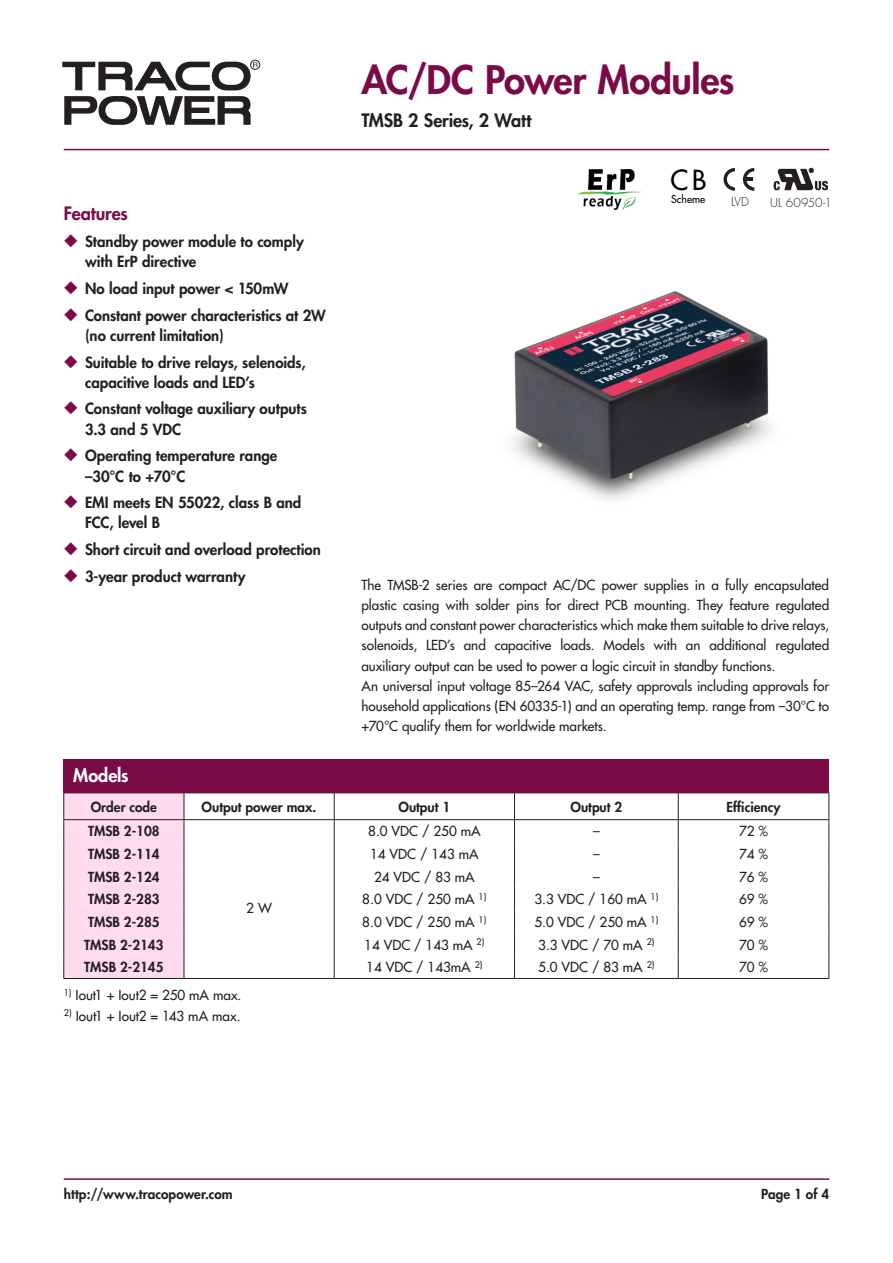
<style>
.page{position:relative;width:893px;height:1263px;background:#fff}
.page>*{position:absolute;margin:0;border:0;box-sizing:border-box;transform-origin:0 0}
.t1{font:800 38.25px "Futura";letter-spacing:-.015em;color:#7b0b46}
.t2{font:27px "Futura";color:#000001}
.t3{font:800 18px "Futura";letter-spacing:-.01em;color:#231f20}
.Features_Heavy{font:800 18px "Futura";letter-spacing:-.01em;color:#7b0b46}
.t4{font:800 18px "Futura";letter-spacing:-.005em;color:#fff}
.Features_Heavy-2{font:800 15px/20.2px "Futura";color:#231f20}
.Text_medium{font:13.5px/20.2px "Futura";color:#231f20;text-align:justify}
.Tabelle_Heavy{font:13.5px "Futura";color:#231f20}
.Tabelle_Heavy-2{font:800 13.5px "Futura";color:#231f20}
.Text_light{font:300 12px "Futura";letter-spacing:.005em;color:#231f20}
.t5{font:10.5px "Futura";color:#000001}
.s1{color:#7b0b46}
</style>
<div class="page">
<div style="left:250px;top:60px;width:10px;height:10px;border:1px solid #231f20;border-radius:50%"></div>
<svg style="left:64px;top:96px;width:187px;height:29px"></svg>
<svg style="left:62px;top:62px;width:196px;height:28px"></svg>
<hr style="left:64px;top:1178px;width:765px;height:2px;background:#7b0b46">
<hr style="left:64px;top:149px;width:765px;height:1px;background:#7b0b46">
<hr style="left:63px;top:792px;width:121px;height:1px;background:#231f20">
<hr style="left:184px;top:792px;width:150px;height:1px;background:#231f20">
<hr style="left:334px;top:792px;width:180px;height:1px;background:#231f20">
<hr style="left:514px;top:792px;width:164px;height:1px;background:#231f20">
<hr style="left:678px;top:792px;width:151px;height:1px;background:#231f20">
<svg style="left:514px;top:793px;width:1px;height:185px"></svg>
<svg style="left:678px;top:793px;width:1px;height:185px"></svg>
<svg style="left:829px;top:793px;width:1px;height:185px"></svg>
<hr style="left:63px;top:978px;width:121px;height:1px;background:#231f20">
<hr style="left:335px;top:978px;width:179px;height:1px;background:#231f20">
<hr style="left:514px;top:978px;width:164px;height:1px;background:#231f20">
<hr style="left:678px;top:978px;width:151px;height:1px;background:#231f20">
<div style="left:63px;top:793px;width:122px;height:185px;background:#ffdbed"></div>
<svg style="left:334px;top:793px;width:1px;height:185px"></svg>
<hr style="left:184px;top:978px;width:151px;height:1px;background:#231f20">
<hr style="left:64px;top:819px;width:120px;height:1px;background:#231f20">
<hr style="left:184px;top:819px;width:150px;height:1px;background:#231f20">
<hr style="left:334px;top:819px;width:180px;height:1px;background:#231f20">
<hr style="left:514px;top:819px;width:164px;height:1px;background:#231f20">
<hr style="left:678px;top:819px;width:151px;height:1px;background:#231f20">
<div style="left:63px;top:759px;width:766px;height:33px;background:#7b0b46"></div>
<svg style="left:774px;top:168px;width:53px;height:22px"></svg>
<svg style="left:724px;top:168px;width:11px;height:23px"></svg>
<svg style="left:743px;top:168px;width:11px;height:23px"></svg>
<img style="left:512px;top:291px;width:259px;height:209px">
<img style="left:577px;top:169px;width:65px;height:40px">
<p class="Features_Heavy" style="left:64px;top:202px;width:66px">Features</p>
<p class="Features_Heavy-2" style="left:85px;top:231px;width:220px;text-indent:-21px"><span class="s1">◆</span> Standby power module to comply with ErP directive</p>
<p class="Features_Heavy-2" style="left:64px;top:278px;width:226px"><span class="s1">◆</span> No load input power &lt; 150mW</p>
<p class="Features_Heavy-2" style="left:85px;top:305px;width:242px;text-indent:-21px"><span class="s1">◆</span> Constant power characteristics at 2W (no current limitation)</p>
<p class="Features_Heavy-2" style="left:85px;top:352px;width:222px;text-indent:-21px"><span class="s1">◆</span> Suitable to drive relays, selenoids, capacitive loads and LED’s</p>
<p class="Features_Heavy-2" style="left:85px;top:399px;width:223px;text-indent:-21px"><span class="s1">◆</span> Constant voltage auxiliary outputs<br>3.3 and 5 VDC</p>
<p class="Features_Heavy-2" style="left:85px;top:446px;width:194px;text-indent:-21px"><span class="s1">◆</span> Operating temperature range –30°C to +70°C</p>
<p class="Features_Heavy-2" style="left:85px;top:492px;width:218px;text-indent:-21px"><span class="s1">◆</span> EMI meets EN 55022, class B and<br>FCC, level B</p>
<p class="Features_Heavy-2" style="left:64px;top:539px;width:259px"><span class="s1">◆</span> Short circuit and overload protection</p>
<p class="Features_Heavy-2" style="left:64px;top:566px;width:183px"><span class="s1">◆</span> 3-year product warranty</p>
<p class="t4" style="left:73px;top:764px;width:57px">Models</p>
<p class="t1" style="left:361px;top:56px;width:375px">AC/DC Power Modules</p>
<p class="t3" style="left:361px;top:109px;width:172px">TMSB 2 Series, 2 Watt</p>
<p class="t2" style="left:670px;top:163px;width:38px">CB</p>
<p class="t5" style="left:671px;top:192px;width:36px">Scheme</p>
<p class="Text_light" style="left:770px;top:195px;width:63px">UL 60950-1</p>
<p class="Text_light" style="left:731px;top:194px;width:19px">LVD</p>
<p class="Text_medium" style="left:361px;top:575px;width:469px">The TMSB-2 series are compact AC/DC power supplies in a fully encapsulated plastic casing with solder pins for direct PCB mounting. They feature regulated outputs and constant power characteristics which make them suitable to drive relays, solenoids, LED’s and capacitive loads. Models with an additional regulated auxiliary output can be used to power a logic circuit in standby functions.</p>
<p class="Text_medium" style="left:361px;top:676px;width:469px">An universal input voltage 85–264 VAC, safety approvals including approvals for household applications (EN 60335-1) and an operating temp. range from –30°C to +70°C qualify them for worldwide markets.</p>
<p class="Tabelle_Heavy-2" style="left:91px;top:798px;width:68px">Order code</p>
<p class="Tabelle_Heavy-2" style="left:202px;top:798px;width:116px">Output power max.</p>
<p class="Tabelle_Heavy-2" style="left:398px;top:798px;width:53px">Output 1</p>
<p class="Tabelle_Heavy-2" style="left:570px;top:798px;width:53px">Output 2</p>
<p class="Tabelle_Heavy-2" style="left:727px;top:798px;width:55px">Efficiency</p>
<p class="Tabelle_Heavy-2" style="left:88px;top:823px;width:73px">TMSB 2-108</p>
<p class="Tabelle_Heavy" style="left:368px;top:823px;width:114px">8.0 VDC / 250 mA</p>
<p class="Tabelle_Heavy" style="left:593px;top:823px;width:8px">–</p>
<p class="Tabelle_Heavy" style="left:739px;top:823px;width:31px">72 %</p>
<p class="Tabelle_Heavy-2" style="left:88px;top:845px;width:73px">TMSB 2-114</p>
<p class="Tabelle_Heavy" style="left:370px;top:845px;width:110px">14 VDC / 143 mA</p>
<p class="Tabelle_Heavy" style="left:593px;top:845px;width:8px">–</p>
<p class="Tabelle_Heavy" style="left:739px;top:845px;width:31px">74 %</p>
<p class="Tabelle_Heavy-2" style="left:88px;top:868px;width:73px">TMSB 2-124</p>
<p class="Tabelle_Heavy" style="left:374px;top:868px;width:102px">24 VDC / 83 mA</p>
<p class="Tabelle_Heavy" style="left:593px;top:868px;width:8px">–</p>
<p class="Tabelle_Heavy" style="left:739px;top:868px;width:31px">76 %</p>
<p class="Tabelle_Heavy-2" style="left:88px;top:891px;width:73px">TMSB 2-283</p>
<p class="Tabelle_Heavy" style="left:362px;top:891px;width:126px">8.0 VDC / 250 mA <sup>1)</sup></p>
<p class="Tabelle_Heavy" style="left:534px;top:891px;width:126px">3.3 VDC / 160 mA <sup>1)</sup></p>
<p class="Tabelle_Heavy" style="left:739px;top:891px;width:31px">69 %</p>
<p class="Tabelle_Heavy-2" style="left:88px;top:913px;width:73px">TMSB 2-285</p>
<p class="Tabelle_Heavy" style="left:362px;top:914px;width:126px">8.0 VDC / 250 mA <sup>1)</sup></p>
<p class="Tabelle_Heavy" style="left:534px;top:914px;width:126px">5.0 VDC / 250 mA <sup>1)</sup></p>
<p class="Tabelle_Heavy" style="left:739px;top:914px;width:31px">69 %</p>
<p class="Tabelle_Heavy-2" style="left:84px;top:936px;width:81px">TMSB 2-2143</p>
<p class="Tabelle_Heavy" style="left:364px;top:936px;width:122px">14 VDC / 143 mA <sup>2)</sup></p>
<p class="Tabelle_Heavy" style="left:538px;top:936px;width:118px">3.3 VDC / 70 mA <sup>2)</sup></p>
<p class="Tabelle_Heavy" style="left:739px;top:936px;width:31px">70 %</p>
<p class="Tabelle_Heavy-2" style="left:84px;top:959px;width:81px">TMSB 2-2145</p>
<p class="Tabelle_Heavy" style="left:366px;top:959px;width:118px">14 VDC / 143mA <sup>2)</sup></p>
<p class="Tabelle_Heavy" style="left:538px;top:959px;width:118px">5.0 VDC / 83 mA <sup>2)</sup></p>
<p class="Tabelle_Heavy" style="left:739px;top:959px;width:31px">70 %</p>
<p class="Tabelle_Heavy" style="left:246px;top:900px;width:27px">2 W</p>
<p class="Text_medium" style="left:64px;top:985px;width:179px"><sup>1)</sup> Iout1 + Iout2 = 250 mA max.</p>
<p class="Text_medium" style="left:64px;top:1005px;width:178px"><sup>2)</sup> Iout1 + Iout2 = 143 mA max.</p>
<p class="Tabelle_Heavy-2" style="left:64px;top:1185px;width:170px">http://www.tracopower.com</p>
<p class="Tabelle_Heavy-2" style="left:761px;top:1185px;width:69px">Page 1 of 4</p>
</div>
